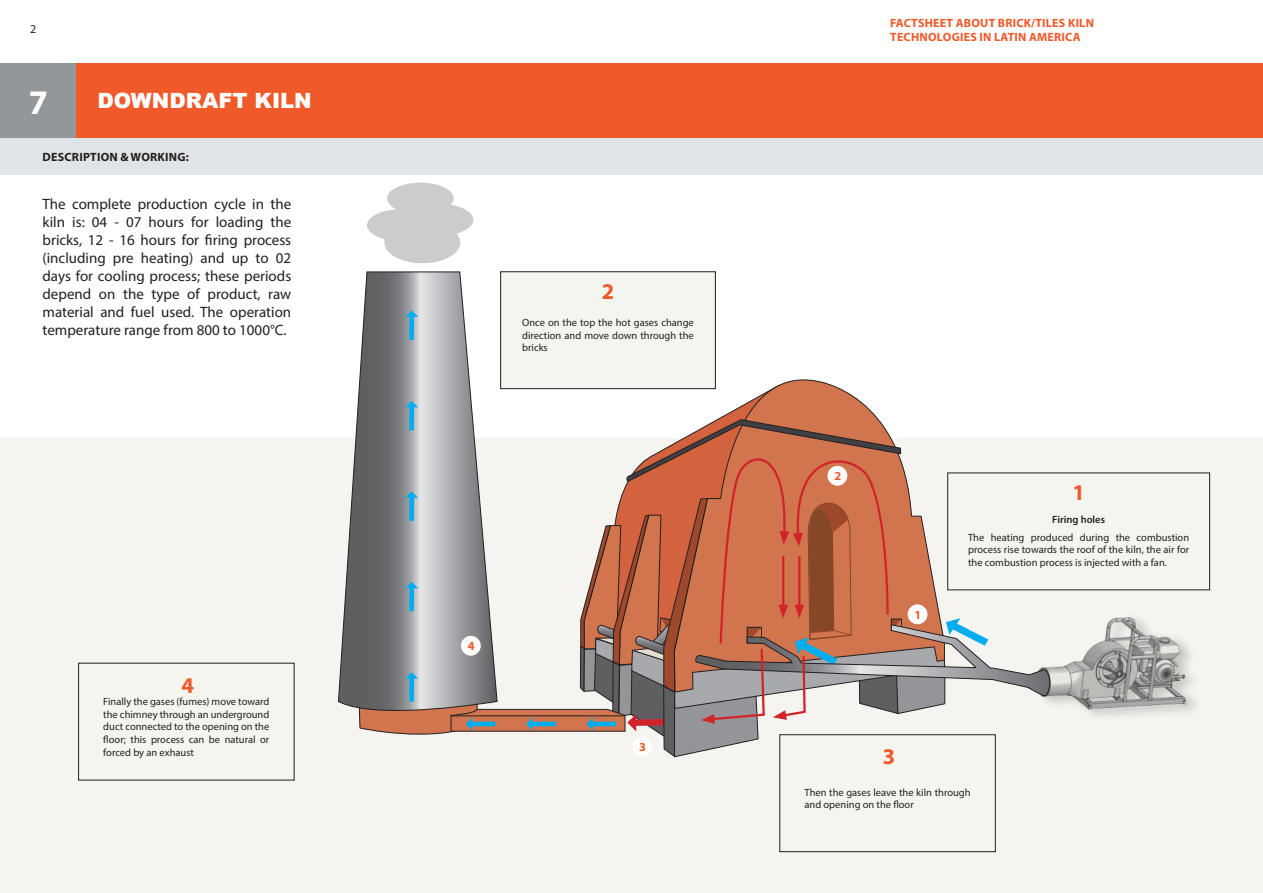
<style>
.page{position:relative;width:1263px;height:893px;background:#fff}
.page>*{position:absolute;margin:0;border:0;box-sizing:border-box;transform-origin:0 0}
.t1{font:700 34.5px "Myriad Pro";color:#fff}
.t2{font:700 22.5px "Myriad Pro";color:#f0592a}
.t3{font:21px "Arial MT Black";color:#fff}
.t4{font:15px/18px "Myriad Pro";color:#231f20;text-align:justify}
.t5{font:700 12.3px "Myriad Pro";color:#f0592a}
.t6{font:700 12px "Myriad Pro";letter-spacing:.02em;color:#f0592a}
.t7{font:700 12px "Myriad Pro";letter-spacing:.02em;color:#231f20}
.t8{font:12px "Myriad Pro";color:#231f20}
.t9{font:10.5px/12.6px "Myriad Pro";color:#231f20;text-align:justify}
.t10{font:600 10.5px "Myriad Pro";color:#231f20}
</style>
<div class="page">
<div style="left:0;top:438px;width:1263px;height:455px;background:#f6f4f0"></div>
<div style="left:0;top:63px;width:77px;height:75px;background:#949799"></div>
<div style="left:77px;top:63px;width:1186px;height:75px;background:#f0592a"></div>
<div style="left:0;top:138px;width:1263px;height:36px;background:#e1e4e7"></div>
<div style="left:501px;top:272px;width:214px;height:117px;background:#f5f5f0"></div>
<div style="left:500px;top:272px;width:215px;height:117px;border:1px solid #231f20"></div>
<div style="left:779px;top:734px;width:216px;height:118px;border:1px solid #231f20"></div>
<svg style="left:338px;top:271px;width:134px;height:437px"></svg>
<svg style="left:367px;top:183px;width:106px;height:80px"></svg>
<svg style="left:674px;top:366px;width:186px;height:35px"></svg>
<svg style="left:405px;top:310px;width:13px;height:30px"></svg>
<svg style="left:358px;top:401px;width:692px;height:381px"></svg>
<p class="t8" style="left:30px;top:21px;width:8px">2</p>
<h1 class="t1" style="left:29px;top:80px;width:21px">7</h1>
<h3 class="t3" style="left:97px;top:88px;width:216px">DOWNDRAFT KILN</h3>
<p class="t7" style="left:43px;top:149px;width:23px">DESCRI</p>
<p class="t7" style="left:83px;top:149px;width:15px">PTION</p>
<p class="t7" style="left:120px;top:149px;width:29px">&amp; WORKIN</p>
<p class="t7" style="left:177px;top:149px;width:13px">G:</p>
<p class="t4" style="left:43px;top:195px;width:250px">The complete production cycle in the kiln is: 04 - 07 hours for loading the bricks, 12 - 16 hours for firing process (including pre heating) and up to 02 days for cooling process; these periods depend on the type of product, raw material and fuel used. The operation temperature range from 800 to 1000°C.</p>
<h2 class="t2" style="left:181px;top:670px;width:14px">4</h2>
<p class="t9" style="left:103px;top:695px;width:168px">Finally the gases (fumes) move toward the chimney through an underground duct connected to the opening on the floor; this process can be natural or forced by an exhaust</p>
<h2 class="t2" style="left:602px;top:276px;width:14px">2</h2>
<p class="t9" style="left:522px;top:316px;width:173px">Once on the top the hot gases change direction and move down through the bricks</p>
<p class="t5" style="left:468px;top:638px;width:8px">4</p>
<p class="t5" style="left:639px;top:739px;width:8px">3</p>
<p class="t6" style="left:890px;top:15px;width:8px">FACTSH</p>
<p class="t6" style="left:933px;top:15px;width:47px">EET ABOUT</p>
<p class="t6" style="left:998px;top:15px;width:8px">BRICK</p>
<p class="t6" style="left:1031px;top:15px;width:63px">/TILES KILN</p>
<p class="t6" style="left:890px;top:29px;width:23px">TECHNO</p>
<p class="t6" style="left:937px;top:29px;width:145px">LOGIES IN LATIN AMERICA</p>
<p class="t5" style="left:834px;top:468px;width:8px">2</p>
<p class="t5" style="left:914px;top:607px;width:8px">1</p>
<h2 class="t2" style="left:1072px;top:477px;width:14px">1</h2>
<p class="t10" style="left:1052px;top:513px;width:54px">Firing holes</p>
<p class="t9" style="left:968px;top:531px;width:223px">The heating produced during the combustion process rise towards the roof of the kiln, the air for the combustion process is injected with a fan.</p>
<h2 class="t2" style="left:883px;top:742px;width:14px">3</h2>
<p class="t9" style="left:804px;top:786px;width:168px">Then the gases leave the kiln through and opening on the floor</p>
</div>
